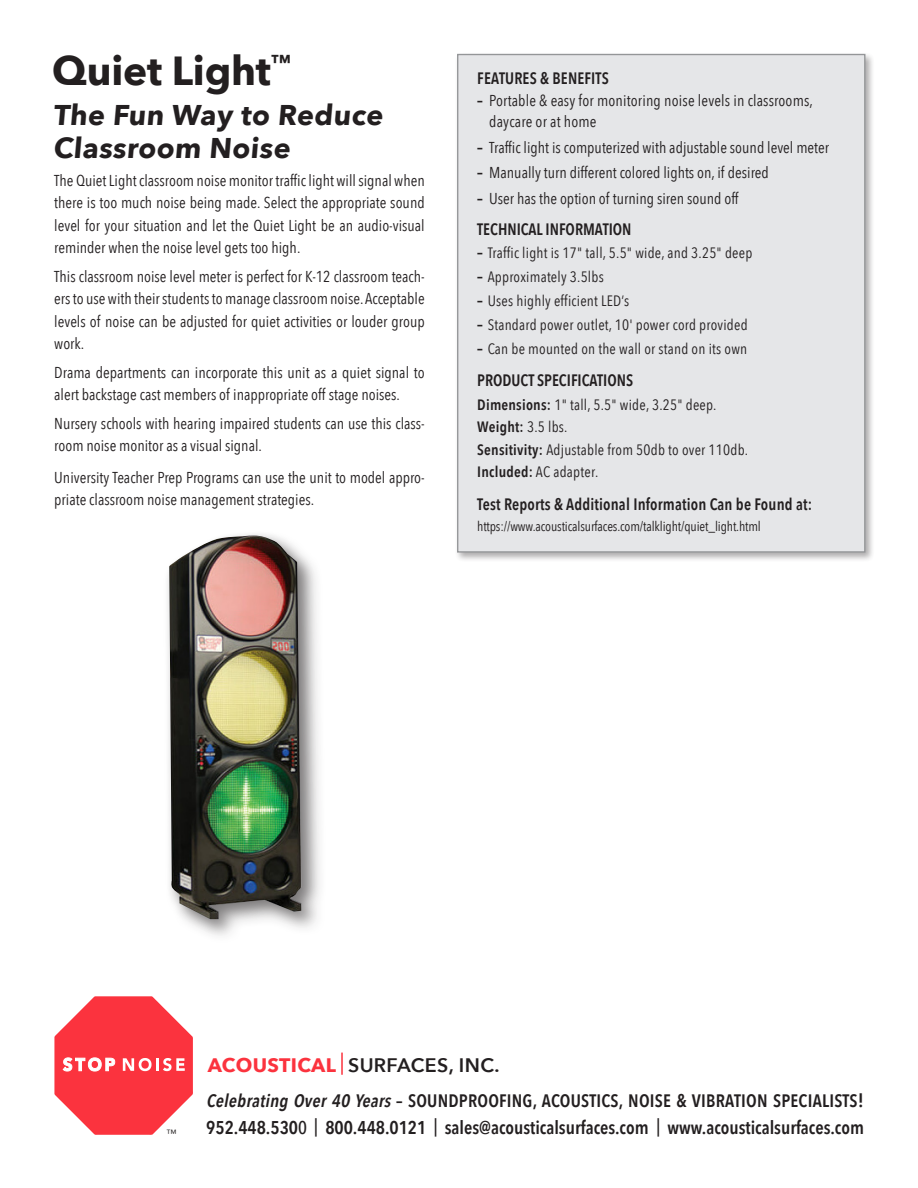
<style>
.page{position:relative;width:918px;height:1188px;background:#fff}
.page>*{position:absolute;margin:0;border:0;box-sizing:border-box;transform-origin:0 0}
.t1{font:700 40.5px "Avenir Next";letter-spacing:-.005em;color:#231f20}
.t2{font:700 28.5px/33px "Avenir Next";color:#231f20}
.t3{font:600 19.5px "Avenir Next";letter-spacing:.02em;color:#231f20}
.t4{font:600 18.45px "Avenir Next Condensed";color:#231f20}
.t5{font:600 18px "Avenir Next Condensed";letter-spacing:.01em;color:#231f20}
.t6{font:600 16.5px "Avenir Next Condensed";letter-spacing:.01em;color:#231f20;scale:.96 1}
.t7{font:15.75px/22.5px "Avenir Next Condensed";color:#231f20}
.t8{font:15px "Avenir Next Condensed";letter-spacing:.015em;color:#231f20}
.t9{font:600 15px "Avenir Next Condensed";letter-spacing:.015em;color:#231f20}
.t10{font:13.5px "Avenir Next Condensed";letter-spacing:-.01em;color:#231f20}
.t11{font:10.5px "Avenir";color:#231f20}
.s1{font-weight:600;font-size:16.5px}
.s2{font-weight:600}
.s3{font-weight:400}
.s4{font-weight:700;color:#fb333e}
.s5{font-style:italic}
.s6{font-size:19.5px}
.s7{font-weight:500}
.s8{font-family:"Avenir";font-weight:500}
</style>
<div class="page">
<div style="left:455px;top:52px;width:420px;height:510px;background:#231f20;opacity:.45"></div>
<div style="left:458px;top:55px;width:407px;height:497px;background:#e1e2e4"></div>
<svg style="left:54px;top:996px;width:139px;height:139px"></svg>
<hr style="left:341px;top:1053px;width:2px;height:22px;background:#fb333e">
<div style="left:164px;top:530px;width:155px;height:407px;background:#231f20;opacity:.33"></div>
<img style="left:169px;top:536px;width:132px;height:383px">
<p class="t1" style="left:52px;top:35px;width:240px">Quiet Light<sup>™</sup></p>
<p class="t2" style="left:53px;top:98px;width:336px">The Fun Way to Reduce<br>Classroom Noise</p>
<p class="t7" style="left:54px;top:168px;width:372px;text-align:justify">The Quiet Light classroom noise monitor traffic light will signal when there is too much noise being made. Select the appropriate sound level for your situation and let the Quiet Light be an audio-visual reminder when the noise level gets too high.</p>
<p class="t7" style="left:54px;top:264px;width:372px;text-align:justify">This classroom noise level meter is perfect for K-12 classroom teach&shy;ers to use with their students to manage classroom noise. Acceptable levels of noise can be adjusted for quiet activities or louder group work.</p>
<p class="t7" style="left:54px;top:360px;width:372px">Drama departments can incorporate this unit as a quiet signal to alert backstage cast members of inappropriate off stage noises.</p>
<p class="t7" style="left:54px;top:411px;width:372px">Nursery schools with hearing impaired students can use this class&shy;room noise monitor as a visual signal.</p>
<p class="t7" style="left:54px;top:465px;width:372px">University Teacher Prep Programs can use the unit to model appro&shy;priate classroom noise management strategies.</p>
<p class="t6" style="left:477px;top:64px;width:139px">FEATURES &amp; BENEFITS</p>
<p class="t7" style="left:489px;top:89px;width:325px;line-height:21px;text-indent:-12px"><span class="s1">–</span> Portable &amp; easy for monitoring noise levels in classrooms, daycare or at home</p>
<p class="t7" style="left:477px;top:135px;width:353px"><span class="s1">–</span> Traffic light is computerized with adjustable sound level meter</p>
<p class="t7" style="left:477px;top:161px;width:293px"><span class="s1">–</span> Manually turn different colored lights on, if desired</p>
<p class="t7" style="left:477px;top:186px;width:263px"><span class="s1">–</span> User has the option of turning siren sound off</p>
<p class="t6" style="left:477px;top:215px;width:162px">TECHNICAL INFORMATION</p>
<p class="t8" style="left:477px;top:240px;width:277px"><span class="s1">–</span> Traffic light is 17" tall, 5.5" wide, and 3.25" deep</p>
<p class="t8" style="left:477px;top:264px;width:128px"><span class="s1">–</span> Approximately 3.5lbs</p>
<p class="t8" style="left:477px;top:288px;width:153px"><span class="s1">–</span> Uses highly efficient LED’s</p>
<p class="t8" style="left:477px;top:312px;width:272px"><span class="s1">–</span> Standard power outlet, 10' power cord provided</p>
<p class="t8" style="left:477px;top:336px;width:271px"><span class="s1">–</span> Can be mounted on the wall or stand on its own</p>
<p class="t6" style="left:477px;top:366px;width:164px">PRODUCT SPECIFICATIONS</p>
<p class="t8" style="left:477px;top:392px;width:241px"><span class="s2">Dimensions:</span> 1" tall, 5.5" wide, 3.25" deep.</p>
<p class="t9" style="left:477px;top:414px;width:92px">Weight: <span class="s3">3.5 lbs.</span></p>
<p class="t8" style="left:477px;top:437px;width:272px"><span class="s2">Sensitivity:</span> Adjustable from 50db to over 110db.</p>
<p class="t8" style="left:477px;top:459px;width:122px"><span class="s2">Included:</span> AC adapter.</p>
<p class="t6" style="left:477px;top:490px;width:350px">Test Reports &amp; Additional Information Can be Found at:</p>
<p class="t10" style="left:477px;top:515px;width:285px">https://www.acousticalsurfaces.com/talklight/quiet_light.html</p>
<p class="t3" style="left:208px;top:1049px;width:293px"><span class="s4">ACOUSTICAL</span> SURFACES, INC.</p>
<p class="t5" style="left:206px;top:1085px;width:659px"><span class="s5">CelebratingOver40Years</span>– SOUNDPROOFING, ACOUSTICS, NOISE &amp; VIBRATION SPECIALISTS<span class="s6">!</span></p>
<p class="t11" style="left:166px;top:1128px;width:12px">™</p>
<p class="t4" style="left:206px;top:1111px;width:659px">952.448.530<span class="s7">0</span><span class="s8">︱</span>800.448.0121<span class="s8">︱</span>sales@acousticalsurfaces.com<span class="s8">︱</span>www.acousticalsurfaces.com</p>
</div>
